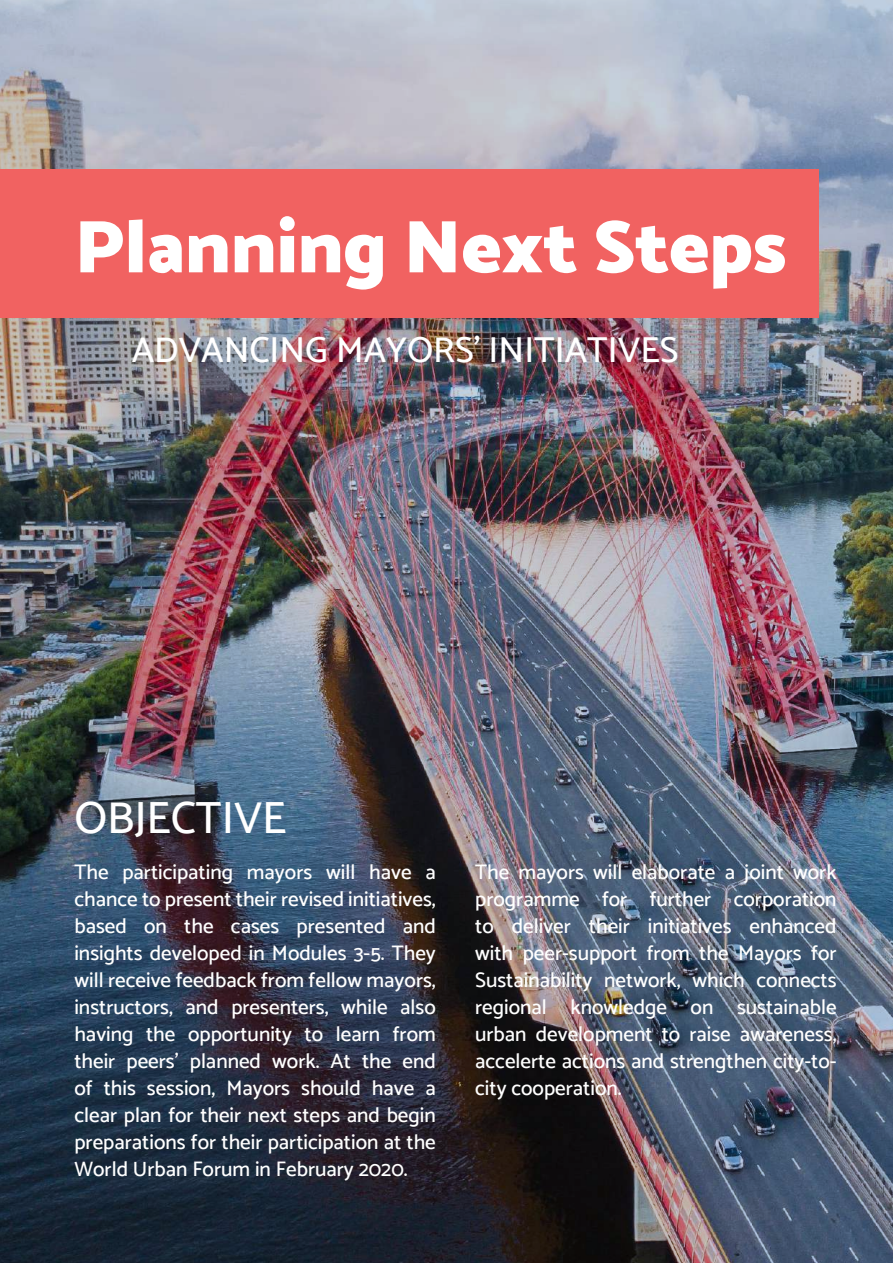
<style>
.page{position:relative;width:893px;height:1263px;background:#fff}
.page>*{position:absolute;margin:0;border:0;box-sizing:border-box;transform-origin:0 0}
.t1{font:900 75px "Catamaran";color:#fff}
.t2{font:500 45px "Catamaran";color:#fff}
.t3{font:500 36px "Catamaran";color:#fff}
.t4{font:500 21px/27px "Catamaran";color:#fff;text-align:justify}
</style>
<div class="page">
<img style="left:0;top:0;width:893px;height:1263px">
<div style="left:0;top:169px;width:819px;height:149px;background:#f16261"></div>
<h1 class="t1" style="left:74px;top:203px;width:713px">Planning Next Steps</h1>
<h3 class="t3" style="left:132px;top:328px;width:548px">ADVANCING MAYORS’ INITIATIVES</h3>
<h2 class="t2" style="left:74px;top:791px;width:214px">OBJECTIVE</h2>
<p class="t4" style="left:74px;top:858px;width:363px">The participating mayors will have a chance to present their revised initiatives, based on the cases presented and insights developed in Modules 3-5. They will receive feedback from fellow mayors, instructors, and presenters, while also having the opportunity to learn from their peers’ planned work. At the end of this session, Mayors should have a clear plan for their next steps and begin preparations for their participation at the World Urban Forum in February 2020.</p>
<p class="t4" style="left:475px;top:858px;width:363px">The mayors will elaborate a joint work programme for further corporation to deliver their initiatives enhanced with peer-support from the Mayors for Sustainability network, which connects regional knowledge on sustainable urban development to raise awareness, accelerte actions and strengthen city-to&shy;city cooperation.</p>
</div>
